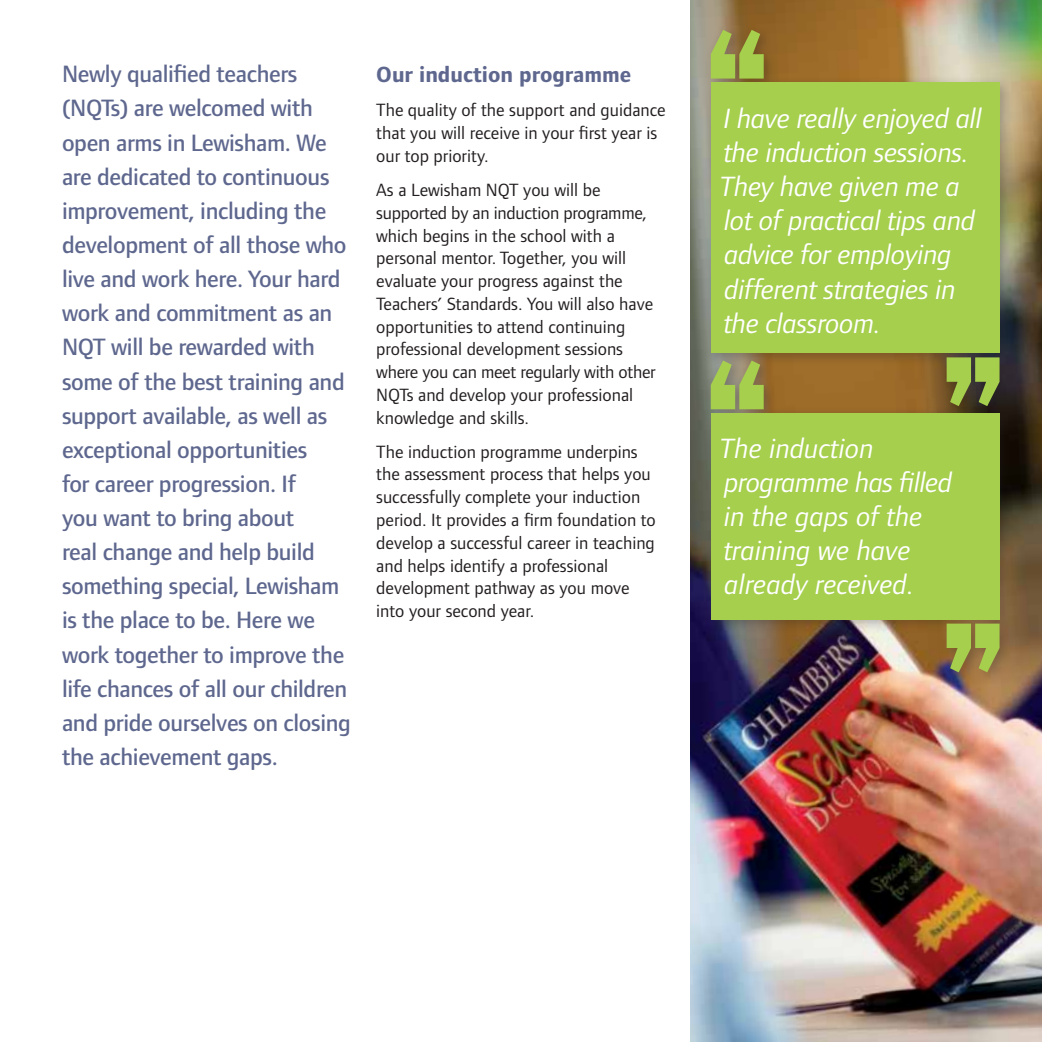
<style>
.page{position:relative;width:1042px;height:1042px;background:#fff}
.page>*{position:absolute;margin:0;border:0;box-sizing:border-box;transform-origin:0 0}
.t1{font:italic 28.88px/34.1px "Foundry Form Sans";letter-spacing:-.01em;color:#fff}
.t2{font:500 24.5px/34.1px "Foundry Form Sans";letter-spacing:-.015em;color:#5e678e}
.t3{font:700 22.75px "Foundry Form Sans";color:#5e678e}
.t4{font:18.38px/22.8px "Foundry Form Sans";color:#231f20}
</style>
<div class="page">
<img style="left:690px;top:0;width:352px;height:1042px">
<div style="left:704px;top:23px;width:310px;height:396px;background:#231f20;opacity:.3"></div>
<div style="left:711px;top:82px;width:288px;height:271px;background:#a5cf4d"></div>
<svg style="left:711px;top:30px;width:53px;height:49px;background:#9cad4a"></svg>
<div style="left:704px;top:354px;width:310px;height:332px;background:#231f20;opacity:.3"></div>
<div style="left:711px;top:413px;width:288px;height:207px;background:#a5cf4d"></div>
<svg style="left:711px;top:360px;width:53px;height:49px;background:#9db558"></svg>
<svg style="left:946px;top:623px;width:53px;height:49px;background:#9baa48"></svg>
<p class="t2" style="left:62px;top:57px;width:290px">Newly qualified teachers (NQTs) are welcomed with open arms in Lewisham. We are dedicated to continuous improvement, including the development of all those who live and work here. Your hard work and commitment as an<br>NQT will be rewarded with some of the best training and support available, as well as exceptional opportunities<br>for career progression. If<br>you want to bring about<br>real change and help build something special, Lewisham is the place to be. Here we work together to improve the life chances of all our children and pride ourselves on closing the achievement gaps.</p>
<p class="t3" style="left:376px;top:62px;width:256px">Our induction programme</p>
<p class="t4" style="left:376px;top:99px;width:291px">The quality of the support and guidance that you will receive in your first year is our top priority.</p>
<p class="t4" style="left:376px;top:178px;width:281px">As a Lewisham NQT you will be supported by an induction programme, which begins in the school with a personal mentor. Together, you will evaluate your progress against the Teachers’ Standards. You will also have opportunities to attend continuing professional development sessions where you can meet regularly with other NQTs and develop your professional knowledge and skills.</p>
<p class="t4" style="left:376px;top:440px;width:281px">The induction programme underpins the assessment process that helps you successfully complete your induction period. It provides a firm foundation to develop a successful career in teaching and helps identify a professional development pathway as you move into your second year.</p>
<h1 class="t1" style="left:719px;top:101px;width:264px">I have really enjoyed all the induction sessions.<br>They have given me a lot of practical tips and advice for employing different strategies in the classroom.</h1>
<h1 class="t1" style="left:719px;top:431px;width:234px">The induction programme has filled in the gaps of the training we have already received.</h1>
</div>
